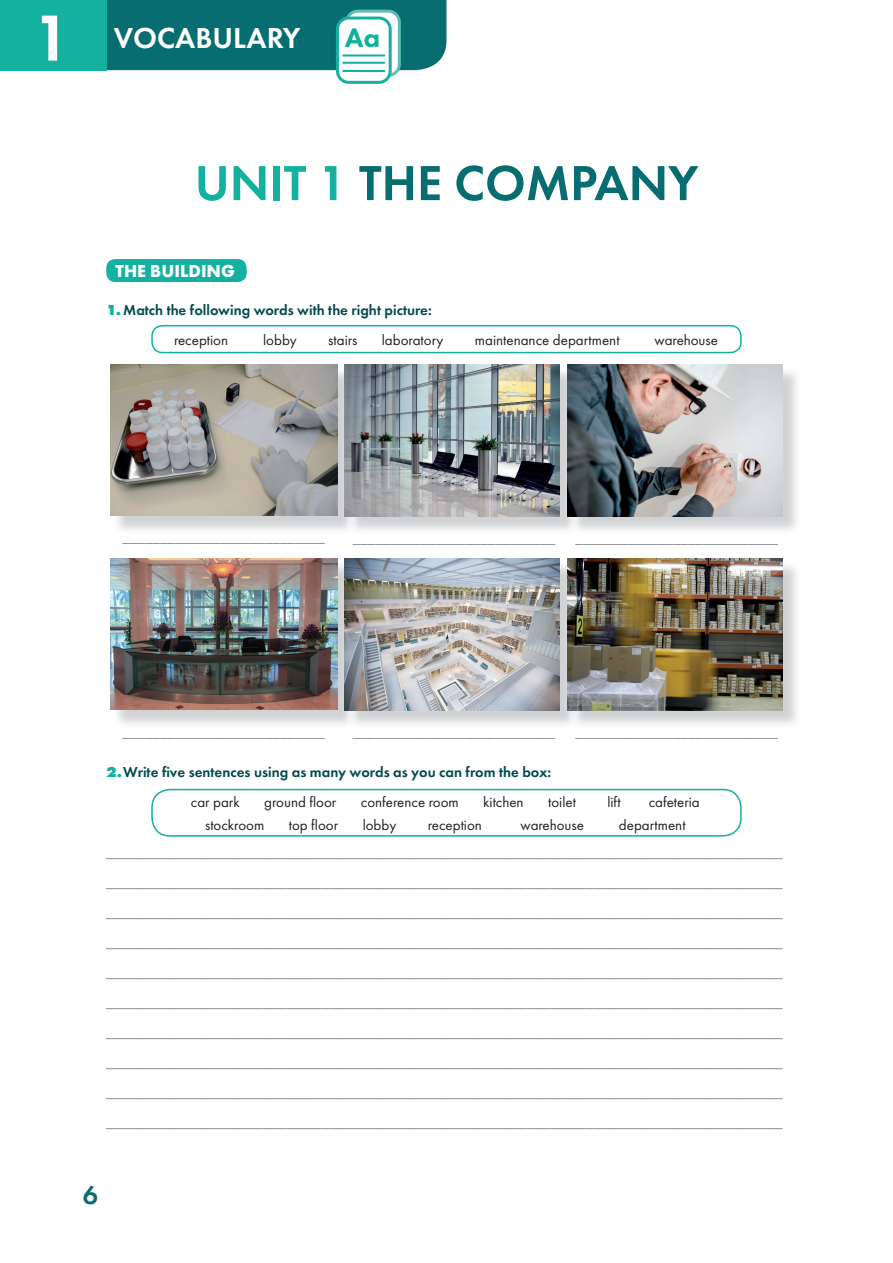
<style>
.page{position:relative;width:893px;height:1263px;background:#fff}
.page>*{position:absolute;margin:0;border:0;box-sizing:border-box;transform-origin:0 0}
.t1{font:600 67.5px "Futura PT";color:#fff}
.t2{font:600 51px "Futura PT";color:#076d71}
.t3{font:600 30px "Futura PT";color:#fff}
.t4{font:600 27px "Futura PT";color:#076d71}
.t5{font:700 18px "Futura PT";color:#fff}
.t6{font:16.5px/30px "Futura PT";color:#939598;text-align:justify}
.t7{font:15px "Futura PT";color:#939598}
.t8{font:15px "Futura PT";color:#231f20}
.t9{font:600 15px/29.8px "Futura PT";color:#004a4d}
.s1{color:#14b0a0}
.s2{font-weight:800;color:#14b0a0}
.s3{font-weight:400;color:#231f20}
</style>
<div class="page">
<div style="left:336px;top:17px;width:56px;height:67px;border:3px solid #14b0a0;border-radius:11px"></div>
<svg style="left:0;top:0;width:446px;height:72px"></svg>
<div style="left:0;top:0;width:106px;height:70px;background:#14b0a0"></div>
<div style="left:106px;top:259px;width:141px;height:23px;background:#14b0a0;border-radius:9px"></div>
<div style="left:151px;top:325px;width:591px;height:28px;border:2px solid #14b0a0;border-radius:10px"></div>
<img style="left:200px;top:367px;width:370px;height:164px">
<img style="left:110px;top:365px;width:227px;height:151px">
<img style="left:347px;top:516px;width:9px;height:15px">
<img style="left:345px;top:365px;width:215px;height:151px">
<img style="left:579px;top:367px;width:218px;height:164px">
<img style="left:570px;top:516px;width:9px;height:12px">
<img style="left:568px;top:365px;width:214px;height:151px">
<img style="left:200px;top:561px;width:370px;height:164px">
<img style="left:110px;top:559px;width:227px;height:151px">
<img style="left:347px;top:710px;width:9px;height:15px">
<img style="left:345px;top:559px;width:215px;height:151px">
<img style="left:579px;top:561px;width:218px;height:164px">
<img style="left:570px;top:710px;width:9px;height:12px">
<img style="left:568px;top:559px;width:214px;height:151px">
<div style="left:151px;top:789px;width:591px;height:48px;border:2px solid #14b0a0;border-radius:18px"></div>
<h1 class="t1" style="left:33px;top:-4px;width:40px">1</h1>
<h3 class="t3" style="left:114px;top:20px;width:188px">VOCABULARY</h3>
<h2 class="t2" style="left:195px;top:151px;width:505px"><span class="s1">UNIT 1</span> THE COMPANY</h2>
<p class="t5" style="left:116px;top:260px;width:121px">THE BUILDING</p>
<p class="t9" style="left:174px;top:295px;width:259px;text-indent:-68px"><span class="s2">1.</span>Match the following words with the right picture: <span class="s3">reception</span></p>
<p class="t8" style="left:263px;top:331px;width:35px">lobby</p>
<p class="t8" style="left:328px;top:331px;width:31px">stairs</p>
<p class="t8" style="left:382px;top:331px;width:63px">laboratory</p>
<p class="t8" style="left:475px;top:331px;width:146px">maintenance department</p>
<p class="t8" style="left:654px;top:331px;width:65px">warehouse</p>
<p class="t7" style="left:123px;top:528px;width:204px">___________________________</p>
<p class="t7" style="left:353px;top:529px;width:204px">___________________________</p>
<p class="t7" style="left:575px;top:529px;width:204px">___________________________</p>
<p class="t7" style="left:123px;top:723px;width:204px">___________________________</p>
<p class="t7" style="left:353px;top:723px;width:204px">___________________________</p>
<p class="t7" style="left:575px;top:723px;width:204px">___________________________</p>
<p class="t9" style="left:191px;top:756px;width:362px;line-height:30.5px;text-indent:-84px"><span class="s2">2.</span> Write five sentences using as many words as you can from the box: <span class="s3">car park</span></p>
<p class="t8" style="left:264px;top:793px;width:74px">ground floor</p>
<p class="t8" style="left:361px;top:793px;width:99px">conference room</p>
<p class="t8" style="left:483px;top:793px;width:42px">kitchen</p>
<p class="t8" style="left:548px;top:793px;width:29px">toilet</p>
<p class="t8" style="left:607px;top:793px;width:15px">lift</p>
<p class="t8" style="left:649px;top:793px;width:53px">cafeteria</p>
<p class="t8" style="left:205px;top:816px;width:61px">stockroom</p>
<p class="t8" style="left:289px;top:816px;width:51px">top floor</p>
<p class="t8" style="left:363px;top:816px;width:35px">lobby</p>
<p class="t8" style="left:428px;top:816px;width:56px">reception</p>
<p class="t8" style="left:520px;top:816px;width:65px">warehouse</p>
<p class="t8" style="left:619px;top:816px;width:68px">department</p>
<p class="t6" style="left:106px;top:836px;width:678px">__________________________________________________________________________________ __________________________________________________________________________________ __________________________________________________________________________________ __________________________________________________________________________________ __________________________________________________________________________________ __________________________________________________________________________________ __________________________________________________________________________________ __________________________________________________________________________________ __________________________________________________________________________________ __________________________________________________________________________________</p>
<h3 class="t4" style="left:83px;top:1178px;width:17px">6</h3>
</div>
